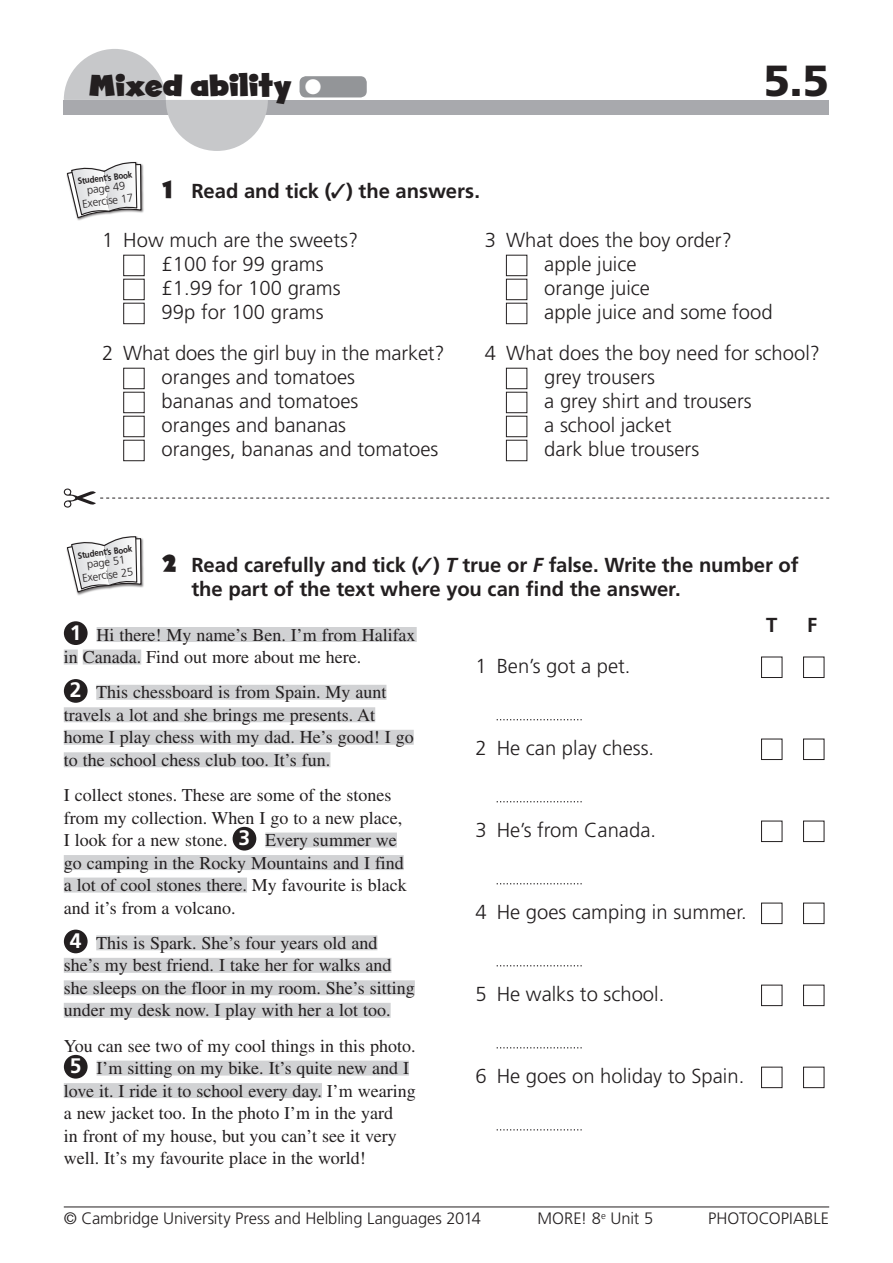
<style>
.page{position:relative;width:893px;height:1263px;background:#fff}
.page>*{position:absolute;margin:0;border:0;box-sizing:border-box;transform-origin:0 0}
.t1{font:900 43.5px "Frutiger LT Std";color:#231f20}
.t2{font:31.5px "Ghost Kid AOE";letter-spacing:.005em;color:#231f20}
.t3{font:300 20.25px/24px "Frutiger LT Std";color:#231f20}
.t4{font:700 20.25px/24px "Frutiger LT Std";letter-spacing:-.005em;color:#231f20}
.t5{font:18px/22.5px "Times LT Std";color:#231f20}
.t6{font:300 16.5px "Frutiger LT Std";letter-spacing:-.005em;color:#231f20}
.t7{font:300 11.25px/12.9px "Frutiger LT Std";color:#231f20;text-align:center}
.t8{font:700 9px "Frutiger LT Std";color:#231f20;scale:.9 1}
.s1{color:#fff}
.s2{font-family:"Ghost Kid AOE";font-weight:400;font-size:24px}
.s3{font-style:italic}
.s4{font-family:"Frutiger LT Std";font-weight:700;font-size:21px;color:#fff}
</style>
<div class="page">
<hr style="left:64px;top:1206px;width:765px;height:1px;background:#231f20">
<div style="left:66px;top:161px;width:79px;height:60px;background:#231f20;opacity:.6"></div>
<svg style="left:66px;top:161px;width:76px;height:58px"></svg>
<div style="left:123px;top:255px;width:22px;height:21px;border:1px solid #231f20"></div>
<div style="left:123px;top:279px;width:22px;height:21px;border:1px solid #231f20"></div>
<div style="left:123px;top:303px;width:22px;height:21px;border:1px solid #231f20"></div>
<div style="left:123px;top:368px;width:22px;height:21px;border:1px solid #231f20"></div>
<div style="left:123px;top:392px;width:22px;height:21px;border:1px solid #231f20"></div>
<div style="left:123px;top:416px;width:22px;height:21px;border:1px solid #231f20"></div>
<div style="left:123px;top:440px;width:22px;height:21px;border:1px solid #231f20"></div>
<div style="left:506px;top:255px;width:21px;height:21px;border:1px solid #231f20"></div>
<div style="left:506px;top:279px;width:21px;height:21px;border:1px solid #231f20"></div>
<div style="left:506px;top:303px;width:21px;height:21px;border:1px solid #231f20"></div>
<div style="left:506px;top:368px;width:21px;height:21px;border:1px solid #231f20"></div>
<div style="left:506px;top:392px;width:21px;height:21px;border:1px solid #231f20"></div>
<div style="left:506px;top:416px;width:21px;height:21px;border:1px solid #231f20"></div>
<div style="left:506px;top:440px;width:21px;height:21px;border:1px solid #231f20"></div>
<div style="left:64px;top:100px;width:765px;height:15px;background:#a8a9ad"></div>
<svg style="left:64px;top:49px;width:204px;height:102px"></svg>
<div style="left:300px;top:76px;width:67px;height:21px;background:#939598;border-radius:6px"></div>
<div style="left:97px;top:627px;width:320px;height:15px;background:#d1d2d4"></div>
<div style="left:64px;top:649px;width:14px;height:15px;background:#d1d2d4"></div>
<div style="left:83px;top:649px;width:58px;height:15px;background:#d1d2d4"></div>
<div style="left:96px;top:685px;width:290px;height:15px;background:#d1d2d4"></div>
<div style="left:64px;top:707px;width:311px;height:15px;background:#d1d2d4"></div>
<div style="left:64px;top:730px;width:350px;height:15px;background:#d1d2d4"></div>
<div style="left:64px;top:752px;width:266px;height:15px;background:#d1d2d4"></div>
<div style="left:265px;top:832px;width:132px;height:15px;background:#d1d2d4"></div>
<div style="left:64px;top:855px;width:340px;height:15px;background:#d1d2d4"></div>
<div style="left:64px;top:877px;width:183px;height:15px;background:#d1d2d4"></div>
<div style="left:96px;top:935px;width:281px;height:15px;background:#d1d2d4"></div>
<div style="left:64px;top:958px;width:327px;height:15px;background:#d1d2d4"></div>
<div style="left:64px;top:980px;width:351px;height:15px;background:#d1d2d4"></div>
<div style="left:64px;top:1003px;width:327px;height:15px;background:#d1d2d4"></div>
<div style="left:97px;top:1060px;width:312px;height:15px;background:#d1d2d4"></div>
<div style="left:64px;top:1083px;width:258px;height:15px;background:#d1d2d4"></div>
<div style="left:64px;top:621px;width:24px;height:24px;background:#231f20;border-radius:50%"></div>
<div style="left:64px;top:679px;width:24px;height:24px;background:#231f20;border-radius:50%"></div>
<div style="left:233px;top:827px;width:23px;height:23px;background:#231f20;border-radius:50%"></div>
<div style="left:64px;top:929px;width:24px;height:24px;background:#231f20;border-radius:50%"></div>
<div style="left:64px;top:1055px;width:24px;height:23px;background:#231f20;border-radius:50%"></div>
<div style="left:761px;top:657px;width:21px;height:21px;border:1px solid #231f20"></div>
<div style="left:803px;top:657px;width:21px;height:21px;border:1px solid #231f20"></div>
<svg style="left:497px;top:719px;width:85px;height:1px"></svg>
<div style="left:761px;top:739px;width:21px;height:21px;border:1px solid #231f20"></div>
<div style="left:803px;top:739px;width:21px;height:21px;border:1px solid #231f20"></div>
<svg style="left:497px;top:801px;width:85px;height:1px"></svg>
<div style="left:761px;top:821px;width:21px;height:21px;border:1px solid #231f20"></div>
<div style="left:803px;top:821px;width:21px;height:21px;border:1px solid #231f20"></div>
<svg style="left:497px;top:883px;width:85px;height:1px"></svg>
<div style="left:761px;top:903px;width:21px;height:21px;border:1px solid #231f20"></div>
<div style="left:803px;top:903px;width:21px;height:21px;border:1px solid #231f20"></div>
<svg style="left:497px;top:965px;width:85px;height:1px"></svg>
<div style="left:761px;top:985px;width:21px;height:21px;border:1px solid #231f20"></div>
<div style="left:803px;top:985px;width:21px;height:21px;border:1px solid #231f20"></div>
<svg style="left:497px;top:1047px;width:85px;height:1px"></svg>
<div style="left:761px;top:1067px;width:21px;height:21px;border:1px solid #231f20"></div>
<div style="left:803px;top:1067px;width:21px;height:21px;border:1px solid #231f20"></div>
<svg style="left:497px;top:1129px;width:85px;height:1px"></svg>
<div style="left:66px;top:536px;width:79px;height:60px;background:#231f20;opacity:.6"></div>
<svg style="left:66px;top:536px;width:76px;height:57px"></svg>
<svg style="left:64px;top:488px;width:765px;height:20px"></svg>
<h2 class="t2" style="left:89px;top:67px;width:234px">Mixed ability <span class="s1">●</span></h2>
<h1 class="t1" style="left:763px;top:55px;width:67px">5.5</h1>
<p class="t8" style="left:77px;top:176px;width:63px;rotate:-7deg">Student’s Book</p>
<p class="t7" style="left:80px;top:185px;width:52px;rotate:-7deg">page 49<br>Exercise 17</p>
<p class="t4" style="left:162px;top:179px;width:319px"><span class="s2">1</span> Read and tick (✓) the answers.</p>
<p class="t3" style="left:162px;top:228px;width:198px;text-indent:-60px">1 How much are the sweets? £100 for 99 grams £1.99 for 100 grams<br>99p for 100 grams</p>
<p class="t3" style="left:162px;top:341px;width:284px;text-indent:-60px">2 What does the girl buy in the market? oranges and tomatoes<br>bananas and tomatoes<br>oranges and bananas<br>oranges, bananas and tomatoes</p>
<p class="t3" style="left:544px;top:228px;width:230px;text-indent:-60px">3 What does the boy order? apple juice<br>orange juice<br>apple juice and some food</p>
<p class="t3" style="left:544px;top:341px;width:277px;text-indent:-60px">4 What does the boy need for school? grey trousers<br>a grey shirt and trousers<br>a school jacket<br>dark blue trousers</p>
<p class="t8" style="left:77px;top:550px;width:63px;rotate:-7deg">Student’s Book</p>
<p class="t7" style="left:80px;top:559px;width:52px;rotate:-7deg">page 51<br>Exercise 25</p>
<p class="t4" style="left:191px;top:553px;width:609px;text-indent:-29px"><span class="s2">2</span> Read carefully and tick (✓) <span class="s3">T</span> true or <span class="s3">F</span> false. Write the number of the part of the text where you can find the answer.</p>
<p class="t5" style="left:64px;top:623px;width:353px;text-indent:6px"><span class="s4">1</span> Hi there! My name’s Ben. I’m from Halifax in Canada. Find out more about me here.</p>
<p class="t5" style="left:64px;top:681px;width:351px;text-indent:6px"><span class="s4">2</span> This chessboard is from Spain. My aunt travels a lot and she brings me presents. At home I play chess with my dad. He’s good! I go to the school chess club too. It’s fun.</p>
<p class="t5" style="left:64px;top:784px;width:345px">I collect stones. These are some of the stones from my collection. When I go to a new place, I look for a new stone. <span class="s4">3</span> Every summer we go camping in the Rocky Mountains and I find a lot of cool stones there. My favourite is black and it’s from a volcano.</p>
<p class="t5" style="left:64px;top:931px;width:353px;text-indent:6px"><span class="s4">4</span> This is Spark. She’s four years old and she’s my best friend. I take her for walks and she sleeps on the floor in my room. She’s sitting under my desk now. I play with her a lot too.</p>
<p class="t5" style="left:64px;top:1034px;width:353px">You can see two of my cool things in this photo.</p>
<p class="t5" style="left:70px;top:1057px;width:341px"><span class="s4">5</span> I’m sitting on my bike. It’s quite new and I</p>
<p class="t5" style="left:64px;top:1079px;width:354px">love it. I ride it to school every day. I’m wearing</p>
<p class="t5" style="left:64px;top:1102px;width:331px">a new jacket too. In the photo I’m in the yard</p>
<p class="t5" style="left:64px;top:1124px;width:334px">in front of my house, but you can’t see it very</p>
<p class="t5" style="left:64px;top:1147px;width:304px">well. It’s my favourite place in the world!</p>
<p class="t3" style="left:475px;top:654px;width:157px">1 Ben’s got a pet.</p>
<p class="t3" style="left:475px;top:736px;width:180px">2 He can play chess.</p>
<p class="t3" style="left:475px;top:818px;width:182px">3 He’s from Canada.</p>
<p class="t4" style="left:766px;top:613px;width:13px">T</p>
<p class="t4" style="left:807px;top:613px;width:12px">F</p>
<p class="t3" style="left:475px;top:900px;width:273px">4 He goes camping in summer.</p>
<p class="t3" style="left:475px;top:982px;width:190px">5 He walks to school.</p>
<p class="t3" style="left:475px;top:1064px;width:270px">6 He goes on holiday to Spain.</p>
<p class="t6" style="left:64px;top:1209px;width:419px">© Cambridge University Press and Helbling Languages 2014</p>
<p class="t6" style="left:537px;top:1209px;width:117px">MORE! 8<sup>e</sup> Unit 5</p>
<p class="t6" style="left:708px;top:1209px;width:122px">PHOTOCOPIABLE</p>
</div>
